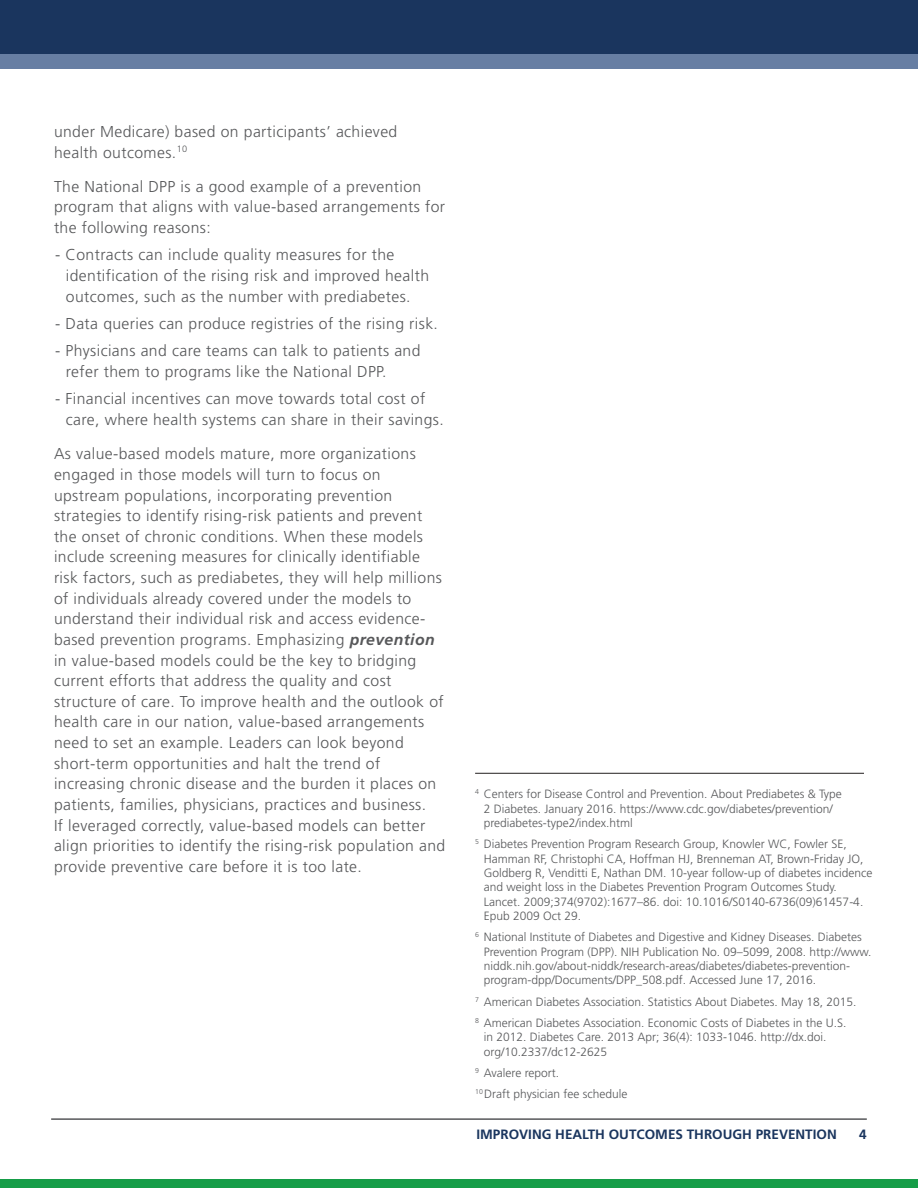
<style>
.page{position:relative;width:918px;height:1188px;background:#fff}
.page>*{position:absolute;margin:0;border:0;box-sizing:border-box;transform-origin:0 0}
.t1{font:300 15.75px/20.7px "Frutiger LT Std";letter-spacing:.025em;color:#57585a}
.t2{font:700 13.5px "Frutiger LT Std";color:#1a355e}
.t3{font:300 12px/14.4px "Frutiger LT Std";color:#57585a}
.s1{font-weight:700;font-style:italic}
</style>
<div class="page">
<div style="left:0;top:0;width:918px;height:1175px;background:#1a355e"></div>
<div style="left:0;top:54px;width:918px;height:179px;background:#677ea3"></div>
<div style="left:0;top:69px;width:918px;height:1119px;background:#fff"></div>
<hr style="left:51px;top:1118px;width:816px;height:2px;background:#57585a">
<div style="left:0;top:1180px;width:918px;height:8px;background:#169d48"></div>
<hr style="left:475px;top:773px;width:389px;height:1px;background:#231f20">
<p class="t1" style="left:54px;top:122px;width:345px">under Medicare) based on participants’ achieved health outcomes.<sup>10</sup></p>
<p class="t1" style="left:54px;top:176px;width:393px">The National DPP is a good example of a prevention program that aligns with value-based arrangements for the following reasons:</p>
<p class="t1" style="left:66px;top:245px;width:365px;text-indent:-11px">- Contracts can include quality measures for the identification of the rising risk and improved health outcomes, such as the number with prediabetes.</p>
<p class="t1" style="left:55px;top:314px;width:384px">- Data queries can produce registries of the rising risk.</p>
<p class="t1" style="left:66px;top:341px;width:356px;text-indent:-11px">- Physicians and care teams can talk to patients and refer them to programs like the National DPP.</p>
<p class="t1" style="left:66px;top:389px;width:379px;text-indent:-11px">- Financial incentives can move towards total cost of care, where health systems can share in their savings.</p>
<p class="t1" style="left:54px;top:444px;width:393px">As value-based models mature, more organizations engaged in those models will turn to focus on upstream populations, incorporating prevention strategies to identify rising-risk patients and prevent the onset of chronic conditions. When these models include screening measures for clinically identifiable risk factors, such as prediabetes, they will help millions of individuals already covered under the models to understand their individual risk and access evidence&shy;based prevention programs. Emphasizing <span class="s1">prevention </span>in value-based models could be the key to bridging current efforts that address the quality and cost structure of care. To improve health and the outlook of health care in our nation, value-based arrangements need to set an example. Leaders can look beyond short-term opportunities and halt the trend of increasing chronic disease and the burden it places on patients, families, physicians, practices and business.<br>If leveraged correctly, value-based models can better align priorities to identify the rising-risk population and provide preventive care before it is too late.</p>
<p class="t3" style="left:484px;top:787px;width:360px;text-indent:-9px"><sup>4</sup> Centers for Disease Control and Prevention. About Prediabetes &amp; Type<br>2 Diabetes. January 2016. https://www.cdc.gov/diabetes/prevention/ prediabetes-type2/index.html</p>
<p class="t3" style="left:484px;top:837px;width:390px;text-indent:-9px"><sup>5</sup> Diabetes Prevention Program Research Group, Knowler WC, Fowler SE, Hamman RF, Christophi CA, Hoffman HJ, Brenneman AT, Brown-Friday JO, Goldberg R, Venditti E, Nathan DM. 10-year follow-up of diabetes incidence and weight loss in the Diabetes Prevention Program Outcomes Study.<br>Lancet. 2009;374(9702):1677–86. doi: 10.1016/S0140-6736(09)61457-4.<br>Epub 2009 Oct 29.</p>
<p class="t3" style="left:484px;top:930px;width:389px;text-indent:-9px"><sup>6</sup> National Institute of Diabetes and Digestive and Kidney Diseases. Diabetes Prevention Program (DPP). NIH Publication No. 09–5099, 2008. http://www. niddk.nih.gov/about-niddk/research-areas/diabetes/diabetes-prevention&shy;program-dpp/Documents/DPP_508.pdf. Accessed June 17, 2016.</p>
<p class="t3" style="left:475px;top:991px;width:383px;line-height:21.1px"><sup>7</sup> American Diabetes Association. Statistics About Diabetes. May 18, 2015.<br><sup>8</sup> American Diabetes Association. Economic Costs of Diabetes in the U.S.</p>
<p class="t3" style="left:484px;top:1030px;width:344px">in 2012. Diabetes Care. 2013 Apr; 36(4): 1033-1046. http://dx.doi. org/10.2337/dc12-2625</p>
<p class="t3" style="left:475px;top:1062px;width:154px;line-height:21.1px"><sup>9</sup> Avalere report.<br><sup>10</sup> Draft physician fee schedule</p>
<p class="t2" style="left:476px;top:1126px;width:362px">IMPROVING HEALTH OUTCOMES THROUGH PREVENTION</p>
<p class="t2" style="left:859px;top:1126px;width:9px">4</p>
</div>
